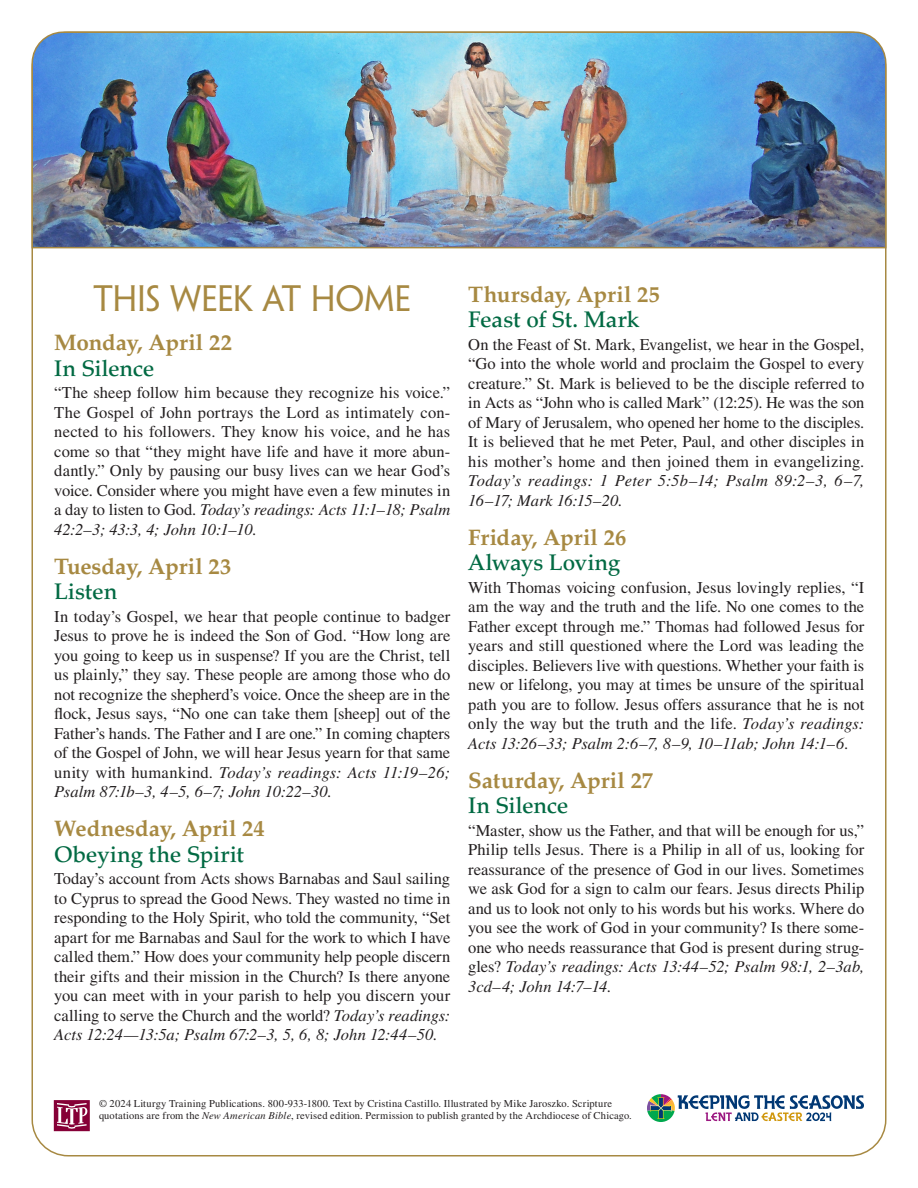
<style>
.page{position:relative;width:918px;height:1188px;background:#fff}
.page>*{position:absolute;margin:0;border:0;box-sizing:border-box;transform-origin:0 0}
.sect1__back_EASTR{font:33px "Penumbra Flare Std";letter-spacing:-.01em;color:#a78942}
.h1__back_EASTR{font:700 22.5px "Palatino LT Std";color:#a78942}
.h2__back_ALL{font:500 22.5px "Palatino LT Std";letter-spacing:-.01em;color:#026a43}
.para__back{font:16.5px/19.5px "Times LT Std";color:#231f20;text-align:justify}
.t1{font:10.5px/12px "Times LT Std";letter-spacing:.015em;color:#231f20}
.s1{font-style:italic}
</style>
<div class="page">
<svg style="left:54px;top:1100px;width:36px;height:31px"></svg>
<svg style="left:647px;top:1094px;width:217px;height:28px"></svg>
<img style="left:31px;top:31px;width:856px;height:218px">
<p class="sect1__back_EASTR" style="left:94px;top:279px;width:319px">THIS WEEK AT HOME</p>
<p class="h1__back_EASTR" style="left:54px;top:330px;width:179px">Monday, April 22</p>
<p class="h2__back_ALL" style="left:54px;top:355px;width:102px">In Silence</p>
<p class="para__back" style="left:54px;top:383px;width:398px">“The sheep follow him because they recognize his voice.” The Gospel of John portrays the Lord as intimately con&shy;nected to his followers. They know his voice, and he has come so that “they might have life and have it more abun&shy;dantly.” Only by pausing our busy lives can we hear God’s voice. Consider where you might have even a few minutes in a day to listen to God. <span class="s1">Today’s readings: Acts 11:1–18; Psalm 42:2–3; 43:3, 4; John 10:1–10</span>.</p>
<p class="h1__back_EASTR" style="left:54px;top:553px;width:179px">Tuesday, April 23</p>
<p class="h2__back_ALL" style="left:54px;top:579px;width:65px">Listen</p>
<p class="para__back" style="left:54px;top:607px;width:398px">In today’s Gospel, we hear that people continue to badger Jesus to prove he is indeed the Son of God. “How long are you going to keep us in suspense? If you are the Christ, tell us plainly,” they say. These people are among those who do not recognize the shepherd’s voice. Once the sheep are in the flock, Jesus says, “No one can take them [sheep] out of the Father’s hands. The Father and I are one.” In coming chapters of the Gospel of John, we will hear Jesus yearn for that same unity with humankind. <span class="s1">Today’s readings: Acts 11:19–26; Psalm 87:1b–3, 4–5, 6–7; John 10:22–30</span>.</p>
<p class="h1__back_EASTR" style="left:54px;top:816px;width:212px">Wednesday, April 24</p>
<p class="h2__back_ALL" style="left:54px;top:841px;width:191px">Obeying the Spirit</p>
<p class="para__back" style="left:54px;top:869px;width:398px">Today’s account from Acts shows Barnabas and Saul sailing to Cyprus to spread the Good News. They wasted no time in responding to the Holy Spirit, who told the community, “Set apart for me Barnabas and Saul for the work to which I have called them.” How does your community help people discern their gifts and their mission in the Church? Is there anyone you can meet with in your parish to help you discern your calling to serve the Church and the world? <span class="s1">Today’s readings:<br>Acts 12:24—13:5a; Psalm 67:2–3, 5, 6, 8; John 12:44–50.</span></p>
<p class="h1__back_EASTR" style="left:468px;top:281px;width:193px">Thursday, April 25</p>
<p class="h2__back_ALL" style="left:468px;top:307px;width:172px">Feast of St. Mark</p>
<p class="para__back" style="left:468px;top:334px;width:398px">On the Feast of St. Mark, Evangelist, we hear in the Gospel, “Go into the whole world and proclaim the Gospel to every creature.” St. Mark is believed to be the disciple referred to in Acts as “John who is called Mark” (12:25). He was the son of Mary of Jerusalem, who opened her home to the disciples.<br>It is believed that he met Peter, Paul, and other disciples in his mother’s home and then joined them in evangelizing.<br><span class="s1">Today’s readings: 1 Peter 5:5b–14; Psalm 89:2–3, 6–7, 16–17; Mark 16:15–20</span>.</p>
<p class="h1__back_EASTR" style="left:468px;top:524px;width:159px">Friday, April 26</p>
<p class="h2__back_ALL" style="left:468px;top:550px;width:154px">Always Loving</p>
<p class="para__back" style="left:468px;top:577px;width:398px">With Thomas voicing confusion, Jesus lovingly replies, “I am the way and the truth and the life. No one comes to the Father except through me.” Thomas had followed Jesus for years and still questioned where the Lord was leading the disciples. Believers live with questions. Whether your faith is new or lifelong, you may at times be unsure of the spiritual path you are to follow. Jesus offers assurance that he is not only the way but the truth and the life. <span class="s1">Today’s readings:<br>Acts 13:26–33; Psalm 2:6–7, 8–9, 10–11ab; John 14:1–6</span>.</p>
<p class="h1__back_EASTR" style="left:468px;top:767px;width:186px">Saturday, April 27</p>
<p class="h2__back_ALL" style="left:468px;top:793px;width:102px">In Silence</p>
<p class="para__back" style="left:468px;top:820px;width:398px">“Master, show us the Father, and that will be enough for us,” Philip tells Jesus. There is a Philip in all of us, looking for reassurance of the presence of God in our lives. Sometimes we ask God for a sign to calm our fears. Jesus directs Philip and us to look not only to his words but his works. Where do you see the work of God in your community? Is there some&shy;one who needs reassurance that God is present during strug&shy;gles? <span class="s1">Today’s readings: Acts 13:44–52; Psalm 98:1, 2–3ab, 3cd–4; John 14:7–14</span>.</p>
<p class="t1" style="left:99px;top:1097px;width:534px">© 2024 Liturgy Training Publications. 800-933-1800. Text by Cristina Castillo. Illustrated by Mike Jaroszko. Scripture quotations are from the <span class="s1">New American Bible</span>, revised edition. Permission to publish granted by the Archdiocese of Chicago.</p>
</div>
